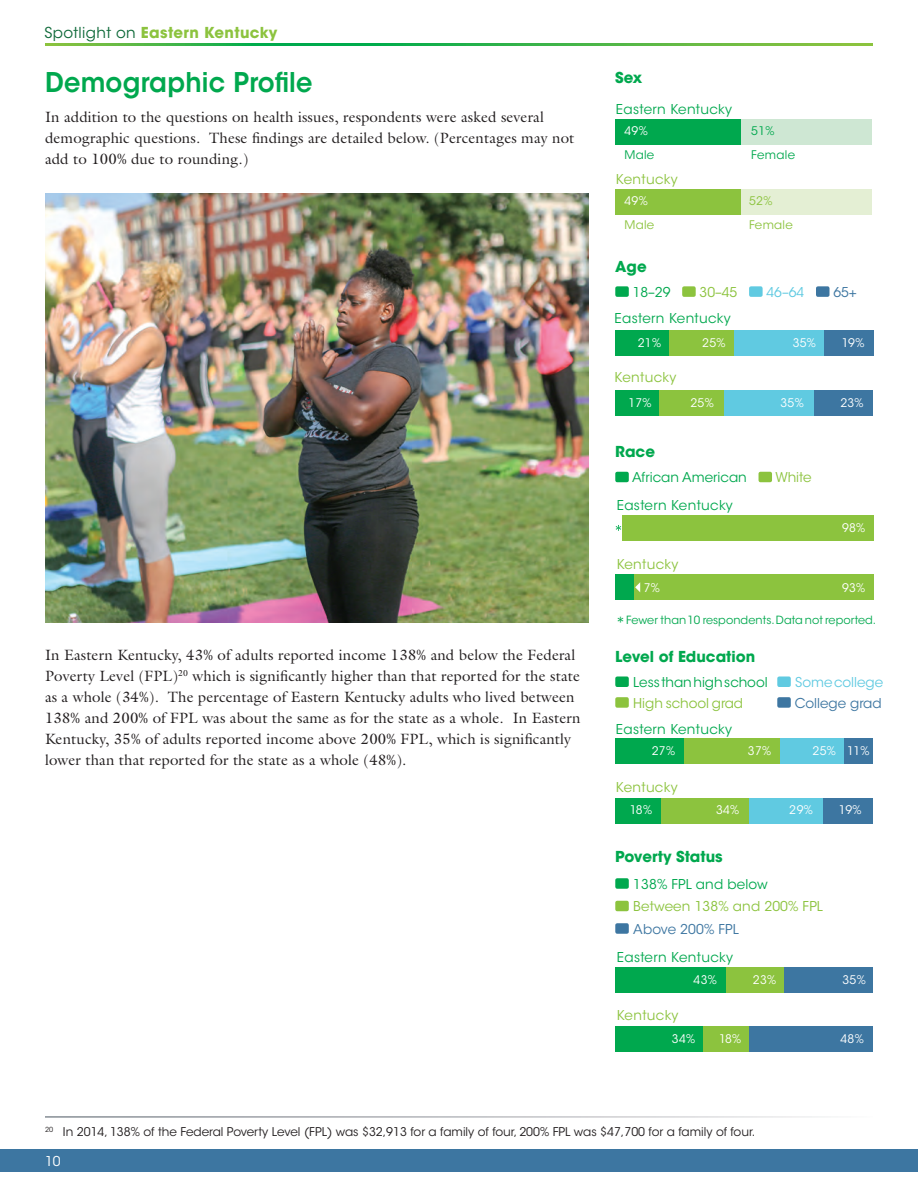
<style>
.page{position:relative;width:918px;height:1188px;background:#fff}
.page>*{position:absolute;margin:0;border:0;box-sizing:border-box;transform-origin:0 0}
._2016_18pt_Subhead{font:600 27px "ITC Avant Garde Std";letter-spacing:.01em;color:#00a84e;scale:.95 1}
._2013_Body_10_14{font:15px/21px "Galliard Std";letter-spacing:.01em;color:#231f20}
.Chart_Text_10_13_5{font:700 15px "ITC Avant Garde Std";color:#00a84e}
.t1{font:700 15px "ITC Avant Garde Std";letter-spacing:.025em;color:#8cc33e}
.t2{font:13.5px "ITC Avant Garde Std";letter-spacing:.01em;color:#00a84e}
.t3{font:13.5px "ITC Avant Garde Std";letter-spacing:.01em;color:#8cc33e}
.t4{font:13.5px "ITC Avant Garde Std";color:#3d76a1}
.t5{font:13.5px "ITC Avant Garde Std";letter-spacing:-.005em;color:#60cae1}
.t6{font:13.5px "ITC Avant Garde Std";color:#fff}
._2013_Footnote_Top_8{font:12px "ITC Avant Garde Std";color:#231f20}
.t7{font:11.85px "ITC Avant Garde Std";letter-spacing:.025em;color:#fff}
.t8{font:11.85px "ITC Avant Garde Std";letter-spacing:.025em;color:#00a84e}
.t9{font:11.85px "ITC Avant Garde Std";letter-spacing:.025em;color:#8cc33e}
.t10{font:11.25px "ITC Avant Garde Std";letter-spacing:.005em;color:#00a84e}
.s1{font-weight:400;color:#0c6837}
.s2{font-size:18px}
</style>
<div class="page">
<div style="left:0;top:1150px;width:918px;height:22px;background:#3d76a1"></div>
<svg style="left:45px;top:44px;width:828px;height:2px;background:#43b547"></svg>
<img style="left:45px;top:194px;width:543px;height:428px">
<div style="left:741px;top:119px;width:131px;height:26px;background:#cee7d3"></div>
<div style="left:741px;top:189px;width:131px;height:26px;background:#e4efd4"></div>
<div style="left:616px;top:119px;width:125px;height:26px;background:#00a84e"></div>
<div style="left:616px;top:189px;width:125px;height:26px;background:#8cc33e"></div>
<div style="left:615px;top:286px;width:14px;height:11px;background:#00a84e;border-radius:2px"></div>
<div style="left:682px;top:286px;width:14px;height:11px;background:#8cc33e;border-radius:2px"></div>
<div style="left:749px;top:286px;width:14px;height:11px;background:#60cae1;border-radius:2px"></div>
<div style="left:816px;top:286px;width:14px;height:11px;background:#3d76a1;border-radius:2px"></div>
<div style="left:824px;top:330px;width:49px;height:26px;background:#3d76a1"></div>
<div style="left:814px;top:390px;width:59px;height:25px;background:#3d76a1"></div>
<div style="left:734px;top:330px;width:90px;height:26px;background:#60cae1"></div>
<div style="left:723px;top:390px;width:91px;height:25px;background:#60cae1"></div>
<div style="left:669px;top:330px;width:65px;height:26px;background:#8cc33e"></div>
<div style="left:659px;top:390px;width:64px;height:25px;background:#8cc33e"></div>
<div style="left:615px;top:330px;width:54px;height:26px;background:#00a84e"></div>
<div style="left:615px;top:390px;width:44px;height:25px;background:#00a84e"></div>
<div style="left:615px;top:472px;width:14px;height:10px;background:#00a84e;border-radius:2px"></div>
<div style="left:759px;top:472px;width:13px;height:10px;background:#8cc33e;border-radius:2px"></div>
<div style="left:622px;top:515px;width:252px;height:26px;background:#8cc33e"></div>
<div style="left:633px;top:574px;width:241px;height:26px;background:#8cc33e"></div>
<div style="left:615px;top:574px;width:18px;height:26px;background:#00a84e"></div>
<svg style="left:635px;top:582px;width:5px;height:10px"></svg>
<svg style="left:616px;top:525px;width:5px;height:6px"></svg>
<div style="left:615px;top:676px;width:14px;height:11px;background:#00a84e;border-radius:2px"></div>
<div style="left:777px;top:676px;width:14px;height:11px;background:#60cae1;border-radius:2px"></div>
<div style="left:615px;top:697px;width:14px;height:11px;background:#8cc33e;border-radius:2px"></div>
<div style="left:777px;top:697px;width:14px;height:11px;background:#3d76a1;border-radius:2px"></div>
<div style="left:844px;top:738px;width:28px;height:26px;background:#3d76a1"></div>
<div style="left:823px;top:798px;width:49px;height:25px;background:#3d76a1"></div>
<div style="left:779px;top:738px;width:65px;height:26px;background:#60cae1"></div>
<div style="left:748px;top:798px;width:75px;height:25px;background:#60cae1"></div>
<div style="left:684px;top:738px;width:95px;height:26px;background:#8cc33e"></div>
<div style="left:661px;top:798px;width:87px;height:25px;background:#8cc33e"></div>
<div style="left:615px;top:738px;width:69px;height:26px;background:#00a84e"></div>
<div style="left:615px;top:798px;width:46px;height:25px;background:#00a84e"></div>
<div style="left:615px;top:878px;width:14px;height:11px;background:#00a84e;border-radius:2px"></div>
<div style="left:615px;top:901px;width:14px;height:10px;background:#8cc33e;border-radius:2px"></div>
<div style="left:615px;top:923px;width:14px;height:11px;background:#3d76a1;border-radius:2px"></div>
<div style="left:784px;top:967px;width:89px;height:26px;background:#3d76a1"></div>
<div style="left:748px;top:1026px;width:125px;height:26px;background:#3d76a1"></div>
<div style="left:725px;top:967px;width:59px;height:26px;background:#8cc33e"></div>
<div style="left:702px;top:1026px;width:46px;height:26px;background:#8cc33e"></div>
<div style="left:615px;top:967px;width:110px;height:26px;background:#00a84e"></div>
<div style="left:615px;top:1026px;width:87px;height:26px;background:#00a84e"></div>
<p class="t1" style="left:44px;top:22px;width:235px"><span class="s1">Spotlight on</span> Eastern Kentucky</p>
<p class="_2016_18pt_Subhead" style="left:45px;top:65px;width:283px">Demographic Profile</p>
<p class="_2013_Body_10_14" style="left:45px;top:106px;width:531px">In addition to the questions on health issues, respondents were asked several demographic questions. These findings are detailed below. (Percentages may not add to 100% due to rounding.)</p>
<p class="_2013_Body_10_14" style="left:45px;top:644px;width:537px">In Eastern Kentucky, 43% of adults reported income 138% and below the Federal Poverty Level (FPL)<sup>20</sup> which is significantly higher than that reported for the state as a whole (34%). The percentage of Eastern Kentucky adults who lived between 138% and 200% of FPL was about the same as for the state as a whole. In Eastern Kentucky, 35% of adults reported income above 200% FPL, which is significantly lower than that reported for the state as a whole (48%).</p>
<p class="Chart_Text_10_13_5" style="left:615px;top:68px;width:29px">Sex</p>
<p class="t2" style="left:616px;top:101px;width:118px">Eastern Kentucky</p>
<p class="t8" style="left:624px;top:147px;width:31px">Male</p>
<p class="t8" style="left:751px;top:147px;width:45px">Female</p>
<p class="t7" style="left:624px;top:124px;width:25px">49%</p>
<p class="t8" style="left:751px;top:124px;width:25px">51%</p>
<p class="t3" style="left:616px;top:170px;width:63px">Kentucky</p>
<p class="t7" style="left:624px;top:194px;width:25px">49%</p>
<p class="t9" style="left:749px;top:194px;width:25px">52%</p>
<p class="t9" style="left:624px;top:218px;width:31px">Male</p>
<p class="t9" style="left:749px;top:218px;width:45px">Female</p>
<p class="Chart_Text_10_13_5" style="left:615px;top:256px;width:33px">Age</p>
<p class="t2" style="left:633px;top:284px;width:39px">18–29</p>
<p class="t3" style="left:700px;top:284px;width:39px">30–45</p>
<p class="t5" style="left:766px;top:284px;width:39px">46–64</p>
<p class="t4" style="left:833px;top:284px;width:25px">65+</p>
<p class="t2" style="left:615px;top:310px;width:118px">Eastern Kentucky</p>
<p class="t7" style="left:638px;top:336px;width:25px">21%</p>
<p class="t3" style="left:615px;top:369px;width:63px">Kentucky</p>
<p class="t7" style="left:628px;top:395px;width:25px">17%</p>
<p class="t7" style="left:702px;top:336px;width:25px">25%</p>
<p class="t7" style="left:793px;top:336px;width:25px">35%</p>
<p class="t7" style="left:842px;top:336px;width:24px">19%</p>
<p class="t7" style="left:691px;top:395px;width:25px">25%</p>
<p class="t7" style="left:781px;top:395px;width:25px">35%</p>
<p class="t7" style="left:840px;top:395px;width:25px">23%</p>
<p class="Chart_Text_10_13_5" style="left:615px;top:442px;width:41px">Race</p>
<p class="t2" style="left:632px;top:469px;width:116px">African American</p>
<p class="t3" style="left:775px;top:469px;width:38px">White</p>
<p class="t2" style="left:617px;top:497px;width:118px">Eastern Kentucky</p>
<p class="t3" style="left:617px;top:556px;width:63px">Kentucky</p>
<p class="t7" style="left:842px;top:521px;width:25px">98%</p>
<p class="t7" style="left:644px;top:580px;width:18px">7%</p>
<p class="t7" style="left:842px;top:580px;width:25px">93%</p>
<p class="t10" style="left:615px;top:613px;width:262px"><span class="s2">*</span>Fewer than 10 respondents. Data not reported.</p>
<p class="Chart_Text_10_13_5" style="left:615px;top:647px;width:142px">Level of Education</p>
<p class="t2" style="left:633px;top:674px;width:136px">Less than high school</p>
<p class="t5" style="left:795px;top:674px;width:89px">Some college</p>
<p class="t3" style="left:633px;top:695px;width:111px">High school grad</p>
<p class="t4" style="left:795px;top:695px;width:88px">College grad</p>
<p class="t2" style="left:616px;top:721px;width:118px">Eastern Kentucky</p>
<p class="t7" style="left:652px;top:744px;width:25px">27%</p>
<p class="t3" style="left:616px;top:779px;width:63px">Kentucky</p>
<p class="t7" style="left:630px;top:803px;width:24px">18%</p>
<p class="t7" style="left:748px;top:744px;width:25px">37%</p>
<p class="t7" style="left:813px;top:744px;width:25px">25%</p>
<p class="t7" style="left:847px;top:744px;width:24px">11%</p>
<p class="t7" style="left:716px;top:803px;width:25px">34%</p>
<p class="t7" style="left:789px;top:803px;width:25px">29%</p>
<p class="t7" style="left:839px;top:803px;width:24px">19%</p>
<p class="Chart_Text_10_13_5" style="left:615px;top:846px;width:109px">Poverty Status</p>
<p class="t2" style="left:633px;top:876px;width:136px">138% FPL and below</p>
<p class="t3" style="left:633px;top:898px;width:191px">Between 138% and 200% FPL</p>
<p class="t4" style="left:633px;top:921px;width:107px">Above 200% FPL</p>
<p class="t2" style="left:617px;top:949px;width:118px">Eastern Kentucky</p>
<p class="t7" style="left:694px;top:973px;width:25px">43%</p>
<p class="t3" style="left:617px;top:1007px;width:63px">Kentucky</p>
<p class="t7" style="left:672px;top:1031px;width:25px">34%</p>
<p class="t7" style="left:753px;top:973px;width:25px">23%</p>
<p class="t7" style="left:719px;top:1031px;width:24px">18%</p>
<p class="t7" style="left:843px;top:973px;width:25px">35%</p>
<p class="t7" style="left:840px;top:1031px;width:25px">48%</p>
<p class="_2013_Footnote_Top_8" style="left:45px;top:1124px;width:712px"><sup>20</sup> In 2014, 138% of the Federal Poverty Level (FPL) was $32,913 for a family of four, 200% FPL was $47,700 for a family of four.</p>
<p class="t6" style="left:45px;top:1153px;width:17px">10</p>
</div>
